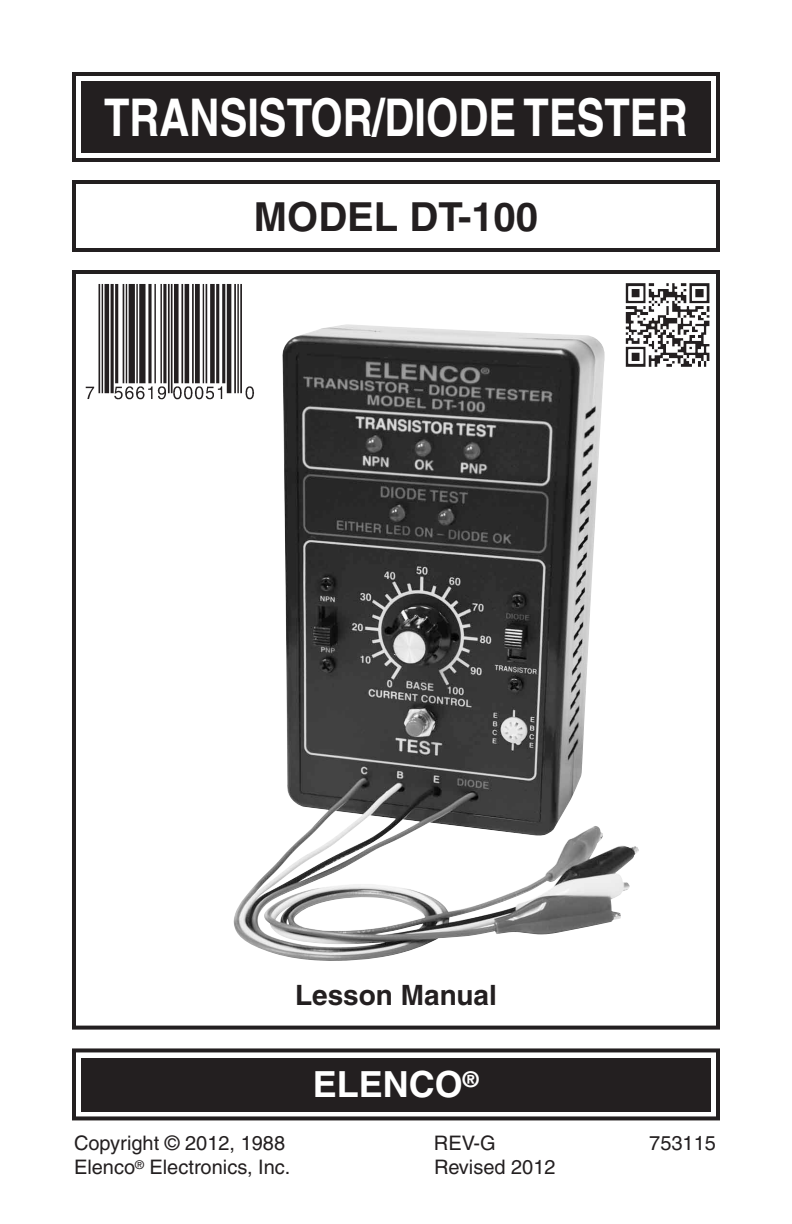
<style>
.page{position:relative;width:792px;height:1224px;background:#fff}
.page>*{position:absolute;margin:0;border:0;box-sizing:border-box;transform-origin:0 0}
.t1{font:700 52px "Helvetica";color:#fff;scale:.8 1}
.t2{font:700 40px "Helvetica";color:#231f20}
.t3{font:700 36px "Helvetica";color:#fff}
.t4{font:700 28px "Helvetica";color:#231f20}
.t5{font:20px "Helvetica";color:#231f20}
</style>
<div class="page">
<div style="left:72px;top:72px;width:648px;height:90px;border:4px solid #231f20"></div>
<div style="left:81px;top:81px;width:630px;height:72px;background:#231f20"></div>
<div style="left:72px;top:180px;width:648px;height:72px;border:4px solid #231f20"></div>
<div style="left:72px;top:270px;width:648px;height:760px;border:4px solid #231f20"></div>
<div style="left:72px;top:1048px;width:648px;height:72px;border:4px solid #231f20"></div>
<div style="left:81px;top:1058px;width:630px;height:54px;background:#231f20"></div>
<img style="left:233px;top:324px;width:406px;height:637px">
<img style="left:86px;top:284px;width:169px;height:115px">
<img style="left:626px;top:283px;width:84px;height:84px">
<h1 class="t1" style="left:104px;top:99px;width:731px">TRANSISTOR/DIODE TESTER</h1>
<h2 class="t2" style="left:254px;top:202px;width:286px">MODEL DT-100</h2>
<h3 class="t4" style="left:295px;top:985px;width:203px">Lesson Manual</h3>
<h3 class="t3" style="left:313px;top:1072px;width:167px">ELENCO<sup>®</sup></h3>
<p class="t5" style="left:74px;top:1136px;width:213px">Copyright © 2012, 1988</p>
<p class="t5" style="left:434px;top:1136px;width:63px">REV-G</p>
<p class="t5" style="left:649px;top:1136px;width:68px">753115</p>
<p class="t5" style="left:74px;top:1160px;width:218px">Elenco<sup>®</sup> Electronics, Inc.</p>
<p class="t5" style="left:434px;top:1160px;width:123px">Revised 2012</p>
</div>
